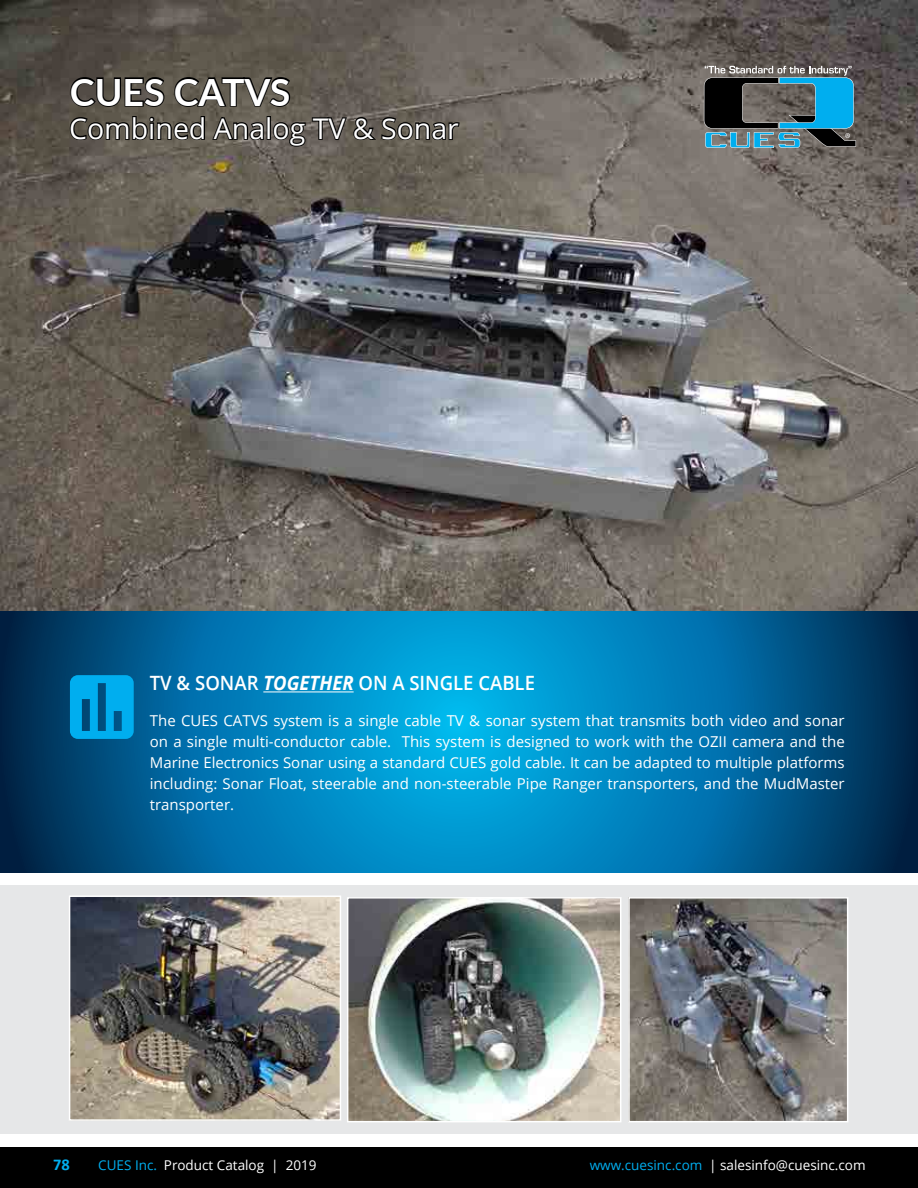
<style>
.page{position:relative;width:918px;height:1188px;background:#fff}
.page>*{position:absolute;margin:0;border:0;box-sizing:border-box;transform-origin:0 0}
.t1{font:700 37.5px "Lato";color:#fff}
.t2{font:28.5px "Open Sans";color:#fff}
.t3{font:600 19.65px "Open Sans";color:#fff;scale:.94 1}
.t4{font:700 16.5px "Calibri";color:#00aeef}
.t5{font:15px/21px "Open Sans";color:#fff;text-align:justify}
.t6{font:13.5px "Open Sans";color:#fff}
.s1{font-weight:700;font-style:italic}
.s2{color:#00aeef}
.s3{color:#000}
</style>
<div class="page">
<svg style="left:0;top:611px;width:918px;height:261px;background:#0070a5"></svg>
<div style="left:0;top:885px;width:918px;height:249px;background:#e6e7e8"></div>
<div style="left:0;top:1147px;width:918px;height:41px;background:#000"></div>
<img style="left:0;top:0;width:918px;height:611px">
<svg style="left:68px;top:75px;width:393px;height:73px;background:#504b43"></svg>
<svg style="left:704px;top:64px;width:152px;height:84px;background:#466974"></svg>
<svg style="left:70px;top:675px;width:64px;height:64px;background:#0099d6"></svg>
<hr style="left:263px;top:691px;width:91px;height:1px;background:#fff">
<img style="left:72px;top:898px;width:266px;height:220px">
<div style="left:69px;top:895px;width:272px;height:226px;border:2px solid #fff"></div>
<img style="left:631px;top:900px;width:214px;height:219px">
<div style="left:628px;top:897px;width:220px;height:225px;border:2px solid #fff"></div>
<img style="left:350px;top:900px;width:268px;height:219px">
<div style="left:347px;top:897px;width:274px;height:225px;border:2px solid #fff"></div>
<h1 class="t1" style="left:70px;top:64px;width:222px">CUES CATVS</h1>
<h2 class="t2" style="left:69px;top:109px;width:391px">Combined Analog TV &amp; Sonar</h2>
<h3 class="t3" style="left:150px;top:670px;width:411px">TV &amp; SONAR <span class="s1">TOGETHER</span> ON A SINGLE CABLE</h3>
<p class="t5" style="left:150px;top:710px;width:696px">The CUES CATVS system is a single cable TV &amp; sonar system that transmits both video and sonar on a single multi-conductor cable. This system is designed to work with the OZII camera and the Marine Electronics Sonar using a standard CUES gold cable. It can be adapted to multiple platforms including: Sonar Float, steerable and non-steerable Pipe Ranger transporters, and the MudMaster transporter.</p>
<p class="t4" style="left:53px;top:1154px;width:18px">78</p>
<p class="t6" style="left:98px;top:1155px;width:220px"><span class="s2">CUES Inc.</span><span class="s3">,</span> Product Catalog | 2019</p>
<p class="t6" style="left:590px;top:1155px;width:277px"><span class="s2">www.cuesinc.com</span><span class="s3">,</span> | salesinfo@cuesinc.com</p>
</div>
